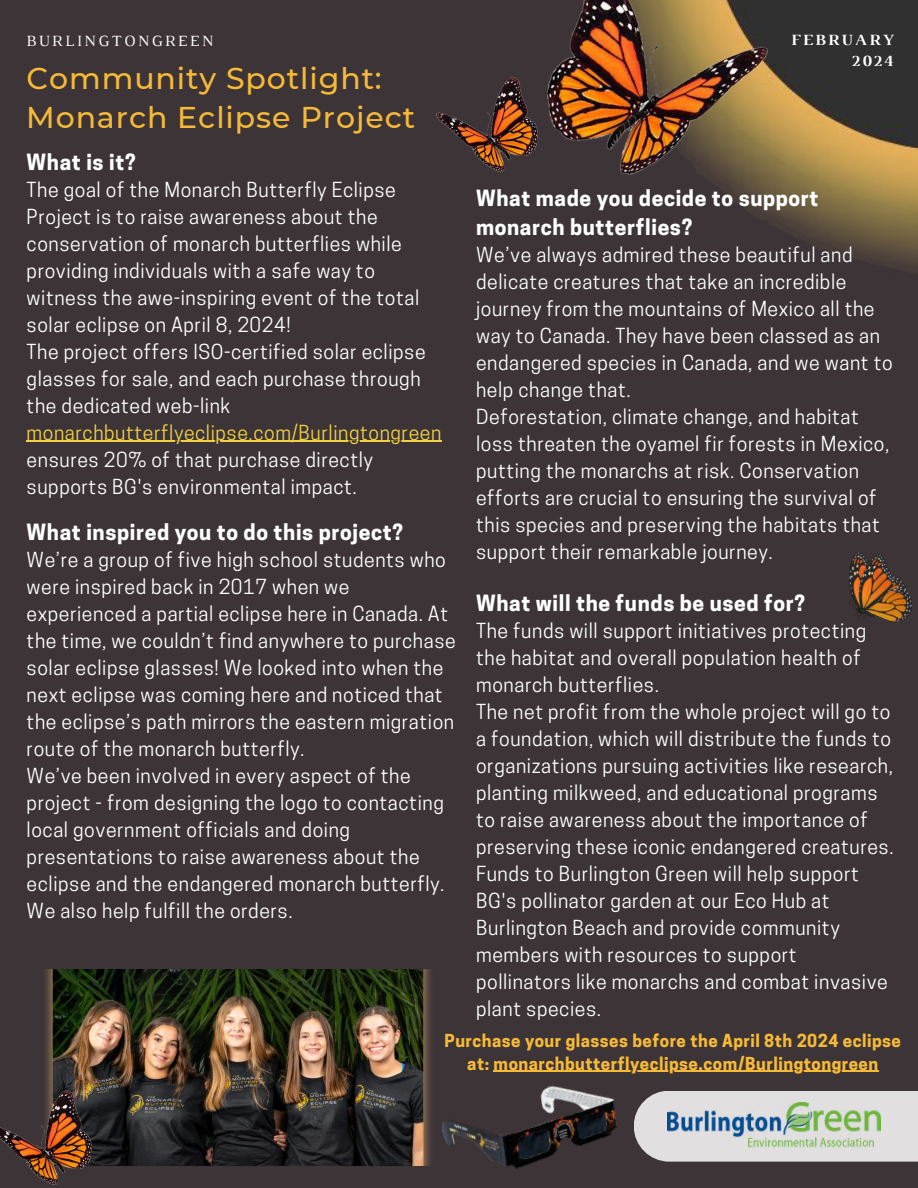
<style>
.page{position:relative;width:918px;height:1188px;background:#3d3438}
.page>*{position:absolute;margin:0;border:0;box-sizing:border-box;transform-origin:0 0}
.t1{font:500 30px/39.8px "Montserrat";letter-spacing:.03em;color:#f6ba36}
.t2{font:700 21px/29.2px "Cooper Hewitt";letter-spacing:.03em;color:#fefffe}
.t3{font:700 21px "Cooper Hewitt";letter-spacing:.03em;color:#fff}
.t4{font:19.5px/27px "Cooper Hewitt";letter-spacing:.03em;color:#fefffe}
.t5{font:19.5px/27px "Cooper Hewitt";letter-spacing:.03em;color:#fff}
.t6{font:19.5px "Cooper Hewitt";letter-spacing:.03em;color:#f1d042}
.t7{font:700 16.8px/22.5px "Cooper Hewitt";letter-spacing:.03em;color:#f6ba36;text-align:center}
.t8{font:15.9px "Luthier";letter-spacing:.14em;color:#fefffe}
.t9{font:700 15.9px/21.3px "Luthier";letter-spacing:.14em;color:#fff;text-align:right}
</style>
<div class="page">
<img style="left:627px;top:0;width:291px;height:267px">
<img style="left:548px;top:0;width:219px;height:174px">
<img style="left:437px;top:78px;width:101px;height:93px">
<div style="left:639px;top:1091px;width:279px;height:71px;background:#e1dfe0"></div>
<img style="left:668px;top:1103px;width:212px;height:46px">
<hr style="left:494px;top:1071px;width:385px;height:1px;background:#f6ba36">
<img style="left:45px;top:969px;width:386px;height:196px">
<img style="left:430px;top:1064px;width:209px;height:105px">
<img style="left:0;top:1091px;width:92px;height:93px">
<img style="left:850px;top:553px;width:61px;height:69px">
<hr style="left:27px;top:441px;width:415px;height:1px;background:#f1d042">
<p class="t8" style="left:26px;top:35px;width:189px">BURLINGTONGREEN</p>
<h1 class="t1" style="left:26px;top:58px;width:390px">Community Spotlight:<br>Monarch Eclipse Project</h1>
<p class="t3" style="left:27px;top:154px;width:110px">What is it?</p>
<p class="t5" style="left:27px;top:178px;width:401px">The goal of the Monarch Butterfly Eclipse Project is to raise awareness about the conservation of monarch butterflies while providing individuals with a safe way to witness the awe-inspiring event of the total solar eclipse on April 8, 2024!<br>The project offers ISO-certified solar eclipse glasses for sale, and each purchase through the dedicated web-link</p>
<p class="t6" style="left:27px;top:425px;width:416px">monarchbutterflyeclipse.com/Burlingtongreen</p>
<p class="t5" style="left:27px;top:448px;width:348px">ensures 20% of that purchase directly supports BG's environmental impact.</p>
<p class="t3" style="left:27px;top:525px;width:378px">What inspired you to do this project?</p>
<p class="t5" style="left:27px;top:549px;width:431px">We’re a group of five high school students who were inspired back in 2017 when we experienced a partial eclipse here in Canada. At the time, we couldn’t find anywhere to purchase solar eclipse glasses! We looked into when the next eclipse was coming here and noticed that the eclipse’s path mirrors the eastern migration route of the monarch butterfly.<br>We’ve been involved in every aspect of the project - from designing the logo to contacting local government officials and doing presentations to raise awareness about the eclipse and the endangered monarch butterfly.<br>We also help fulfill the orders.</p>
<p class="t9" style="left:791px;top:30px;width:104px">FEBRUARY<br>2024</p>
<p class="t2" style="left:476px;top:186px;width:344px">What made you decide to support monarch butterflies?</p>
<p class="t4" style="left:476px;top:243px;width:418px">We’ve always admired these beautiful and delicate creatures that take an incredible journey from the mountains of Mexico all the way to Canada. They have been classed as an endangered species in Canada, and we want to help change that.<br>Deforestation, climate change, and habitat loss threaten the oyamel fir forests in Mexico, putting the monarchs at risk. Conservation efforts are crucial to ensuring the survival of this species and preserving the habitats that support their remarkable journey.</p>
<p class="t2" style="left:476px;top:591px;width:330px">What will the funds be used for?</p>
<p class="t4" style="left:476px;top:620px;width:419px">The funds will support initiatives protecting the habitat and overall population health of monarch butterflies.<br>The net profit from the whole project will go to a foundation, which will distribute the funds to organizations pursuing activities like research, planting milkweed, and educational programs to raise awareness about the importance of preserving these iconic endangered creatures.<br>Funds to Burlington Green will help support BG's pollinator garden at our Eco Hub at Burlington Beach and provide community members with resources to support pollinators like monarchs and combat invasive plant species.</p>
<p class="t7" style="left:445px;top:1032px;width:458px">Purchase your glasses before the April 8th 2024 eclipse at: monarchbutterflyeclipse.com/Burlingtongreen</p>
</div>
